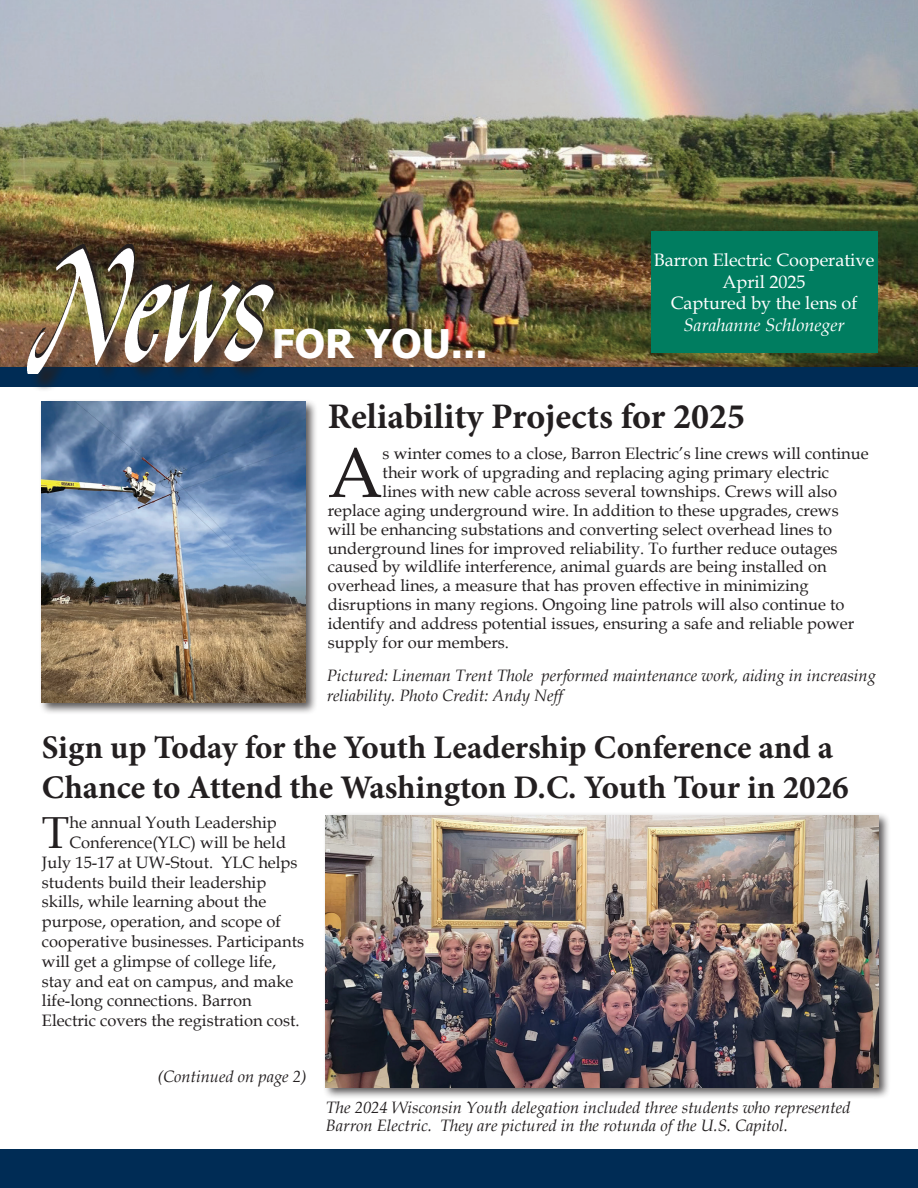
<style>
.page{position:relative;width:918px;height:1188px;background:#fff}
.page>*{position:absolute;margin:0;border:0;box-sizing:border-box;transform-origin:0 0}
.t1{font:70.65px "Book Antiqua";color:#231f20}
.t2{font:44.85px "Book Antiqua";color:#231f20}
.t3{font:700 39.3px "Tahoma";color:#fff}
.t4{font:700 36px "Minion Pro";color:#231f20}
.t5{font:700 33px/39.6px "Minion Pro";color:#231f20}
.t6{font:18px/21.6px "Book Antiqua";color:#fff;text-align:center}
.t7{font:italic 18px "Book Antiqua";color:#fff}
.t8{font:16.5px "Book Antiqua";color:#231f20}
.t9{font:italic 16.5px/18px "Book Antiqua";color:#231f20}
</style>
<div class="page">
<img style="left:0;top:0;width:918px;height:368px">
<div style="left:0;top:368px;width:918px;height:19px;background:#002c55"></div>
<div style="left:651px;top:231px;width:227px;height:122px;background:#007d60"></div>
<div style="left:322px;top:812px;width:569px;height:287px;background:#231f20;opacity:.75"></div>
<img style="left:325px;top:815px;width:553px;height:272px">
<div style="left:39px;top:399px;width:279px;height:316px;background:#231f20;opacity:.75"></div>
<img style="left:42px;top:402px;width:263px;height:301px">
<div style="left:0;top:1150px;width:918px;height:38px;background:#002c55"></div>
<img style="left:29px;top:244px;width:245px;height:7px">
<div style="left:30px;top:251px;width:261px;height:141px;background:#231f20;opacity:.75"></div>
<img style="left:28px;top:248px;width:245px;height:125px">
<h3 class="t3" style="left:272px;top:316px;width:217px">FOR YOU...</h3>
<p class="t6" style="left:654px;top:249px;width:222px">Barron Electric Cooperative<br>April 2025<br>Captured by the lens of</p>
<p class="t7" style="left:684px;top:312px;width:162px">Sarahanne Schloneger</p>
<h3 class="t4" style="left:328px;top:391px;width:419px">Reliability Projects for 2025</h3>
<h1 class="t1" style="left:328px;top:424px;width:56px">A</h1>
<p class="t8" style="left:383px;top:442px;width:487px">s winter comes to a close, Barron Electric’s line crews will continue</p>
<p class="t8" style="left:383px;top:461px;width:448px">their work of upgrading and replacing aging primary electric</p>
<p class="t8" style="left:383px;top:480px;width:456px">lines with new cable across several townships. Crews will also</p>
<p class="t8" style="left:328px;top:499px;width:513px">replace aging underground wire. In addition to these upgrades, crews</p>
<p class="t8" style="left:328px;top:518px;width:506px">will be enhancing substations and converting select overhead lines to</p>
<p class="t8" style="left:328px;top:536px;width:511px">underground lines for improved reliability. To further reduce outages</p>
<p class="t8" style="left:328px;top:555px;width:501px">caused by wildlife interference, animal guards are being installed on</p>
<p class="t8" style="left:328px;top:574px;width:482px">overhead lines, a measure that has proven effective in minimizing</p>
<p class="t8" style="left:328px;top:593px;width:518px">disruptions in many regions. Ongoing line patrols will also continue to</p>
<p class="t8" style="left:328px;top:612px;width:528px">identify and address potential issues, ensuring a safe and reliable power</p>
<p class="t8" style="left:328px;top:631px;width:183px">supply for our members.</p>
<p class="t9" style="left:327px;top:665px;width:551px;line-height:19.8px">Pictured: Lineman Trent Thole performed maintenance work, aiding in increasing reliability. Photo Credit: Andy Neff</p>
<h3 class="t5" style="left:42px;top:727px;width:808px">Sign up Today for the Youth Leadership Conference and a<br>Chance to Attend the Washington D.C. Youth Tour in 2026</h3>
<h2 class="t2" style="left:42px;top:802px;width:29px">T</h2>
<p class="t8" style="left:69px;top:811px;width:209px">he annual Youth Leadership</p>
<p class="t8" style="left:69px;top:831px;width:218px">Conference(YLC) will be held</p>
<p class="t8" style="left:42px;top:851px;width:257px">July 15-17 at UW-Stout. YLC helps</p>
<p class="t8" style="left:42px;top:870px;width:226px">students build their leadership</p>
<p class="t8" style="left:42px;top:890px;width:226px">skills, while learning about the</p>
<p class="t8" style="left:42px;top:910px;width:240px">purpose, operation, and scope of</p>
<p class="t8" style="left:42px;top:930px;width:264px">cooperative businesses. Participants</p>
<p class="t8" style="left:42px;top:950px;width:236px">will get a glimpse of college life,</p>
<p class="t8" style="left:42px;top:969px;width:253px">stay and eat on campus, and make</p>
<p class="t8" style="left:42px;top:989px;width:211px">life-long connections. Barron</p>
<p class="t8" style="left:42px;top:1009px;width:259px">Electric covers the registration cost.</p>
<p class="t9" style="left:158px;top:1067px;width:150px">(Continued on page 2)</p>
<p class="t9" style="left:326px;top:1098px;width:526px">The 2024 Wisconsin Youth delegation included three students who represented<br>Barron Electric. They are pictured in the rotunda of the U.S. Capitol.</p>
</div>
